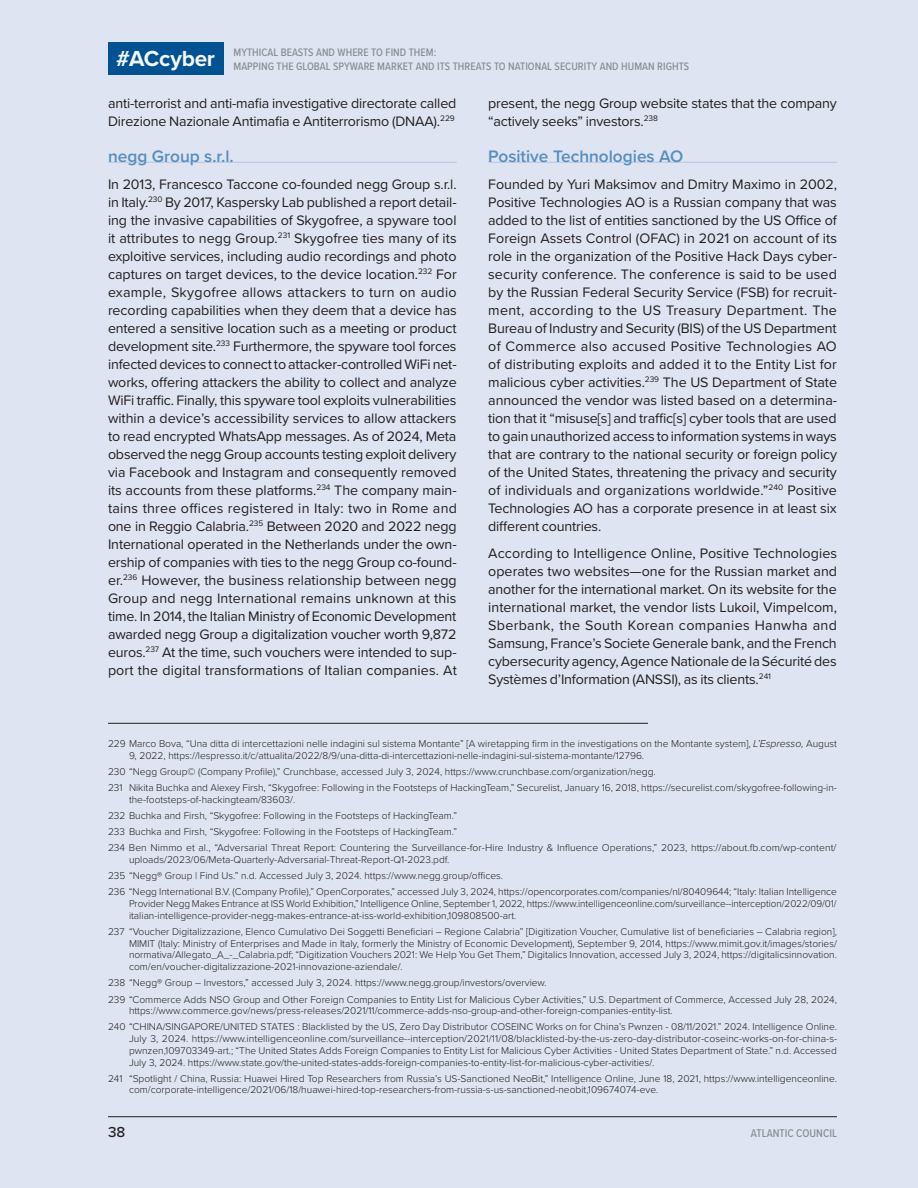
<style>
.page{position:relative;width:918px;height:1188px;background:#dee4f1}
.page>*{position:absolute;margin:0;border:0;box-sizing:border-box;transform-origin:0 0}
.head_4{font:600 17.25px "Proxima Nova";color:#568ebd}
.t1{font:500 15px "Proxima Nova";color:#231f20}
.text__Proxima_MAIN_body_text{font:14.25px/18px "Proxima Nova";letter-spacing:-.01em;color:#231f20;text-align:justify}
.t2{font:500 11.7px "Proxima Nova Cond";color:#8f9194}
.t3{font:500 11.25px/13.5px "Proxima Nova Cond";letter-spacing:.005em;color:#8f9194}
.Proxima_footnote{font:300 10.2px/11.7px "Proxima Nova";color:#231f20}
.s1{font-style:italic;font-size:10.5px}
</style>
<div class="page">
<hr style="left:108px;top:162px;width:349px;height:1px;background:#bac4e3">
<hr style="left:108px;top:723px;width:540px;height:1px;background:#231f20">
<hr style="left:488px;top:162px;width:349px;height:1px;background:#bac4e3">
<p class="t3" style="left:116px;top:45px;width:574px;text-indent:117px">MYTHICAL BEASTS AND WHERE TO FIND THEM:<br><sup>#ACcyber</sup> MAPPING THE GLOBAL SPYWARE MARKET AND ITS THREATS TO NATIONAL SECURITY AND HUMAN RIGHTS</p>
<p class="text__Proxima_MAIN_body_text" style="left:108px;top:94px;width:350px">anti-terrorist and anti-mafia investigative directorate called<br>Direzione Nazionale Antimafia e Antiterrorismo (DNAA).<sup>229</sup></p>
<p class="head_4" style="left:108px;top:143px;width:127px">negg Group s.r.l.</p>
<p class="text__Proxima_MAIN_body_text" style="left:108px;top:175px;width:350px">In 2013, Francesco Taccone co-founded negg Group s.r.l. in Italy.<sup>230</sup> By 2017, Kaspersky Lab published a report detail&shy;ing the invasive capabilities of Skygofree, a spyware tool it attributes to negg Group.<sup>231</sup> Skygofree ties many of its exploitive services, including audio recordings and photo captures on target devices, to the device location.<sup>232</sup> For example, Skygofree allows attackers to turn on audio recording capabilities when they deem that a device has entered a sensitive location such as a meeting or product development site.<sup>233</sup> Furthermore, the spyware tool forces infected devices to connect to attacker-controlled WiFi net&shy;works, offering attackers the ability to collect and analyze WiFi traffic. Finally, this spyware tool exploits vulnerabilities within a device’s accessibility services to allow attackers to read encrypted WhatsApp messages. As of 2024, Meta observed the negg Group accounts testing exploit delivery via Facebook and Instagram and consequently removed its accounts from these platforms.<sup>234</sup> The company main&shy;tains three offices registered in Italy: two in Rome and one in Reggio Calabria.<sup>235</sup> Between 2020 and 2022 negg International operated in the Netherlands under the own&shy;ership of companies with ties to the negg Group co-found&shy;er.<sup>236</sup> However, the business relationship between negg Group and negg International remains unknown at this time. In 2014, the Italian Ministry of Economic Development awarded negg Group a digitalization voucher worth 9,872 euros.<sup>237</sup> At the time, such vouchers were intended to sup&shy;port the digital transformations of Italian companies. At</p>
<p class="text__Proxima_MAIN_body_text" style="left:488px;top:94px;width:350px">present, the negg Group website states that the company “actively seeks” investors.<sup>238</sup></p>
<p class="head_4" style="left:488px;top:143px;width:197px">Positive Technologies AO</p>
<p class="text__Proxima_MAIN_body_text" style="left:488px;top:175px;width:350px">Founded by Yuri Maksimov and Dmitry Maximo in 2002, Positive Technologies AO is a Russian company that was added to the list of entities sanctioned by the US Office of Foreign Assets Control (OFAC) in 2021 on account of its role in the organization of the Positive Hack Days cyber&shy;security conference. The conference is said to be used by the Russian Federal Security Service (FSB) for recruit&shy;ment, according to the US Treasury Department. The Bureau of Industry and Security (BIS) of the US Department of Commerce also accused Positive Technologies AO of distributing exploits and added it to the Entity List for malicious cyber activities.<sup>239</sup> The US Department of State announced the vendor was listed based on a determina&shy;tion that it “misuse[s] and traffic[s] cyber tools that are used to gain unauthorized access to information systems in ways that are contrary to the national security or foreign policy of the United States, threatening the privacy and security of individuals and organizations worldwide.”<sup>240</sup> Positive Technologies AO has a corporate presence in at least six different countries.</p>
<p class="text__Proxima_MAIN_body_text" style="left:488px;top:544px;width:350px">According to Intelligence Online, Positive Technologies operates two websites—one for the Russian market and another for the international market. On its website for the international market, the vendor lists Lukoil, Vimpelcom, Sberbank, the South Korean companies Hanwha and Samsung, France’s Societe Generale bank, and the French cybersecurity agency, Agence Nationale de la Sécurité des Systèmes d’Information (ANSSI), as its clients.<sup>241</sup></p>
<p class="Proxima_footnote" style="left:129px;top:737px;width:709px;text-indent:-21px">229 Marco Bova, “Una ditta di intercettazioni nelle indagini sul sistema Montante” [A wiretapping firm in the investigations on the Montante system], <span class="s1">L’Espresso,</span> August<br>9, 2022, https://lespresso.it/c/attualita/2022/8/9/una-ditta-di-intercettazioni-nelle-indagini-sul-sistema-montante/12796.</p>
<p class="Proxima_footnote" style="left:108px;top:765px;width:549px">230 “Negg Group© (Company Profile),” Crunchbase, accessed July 3, 2024, https://www.crunchbase.com/organization/negg.</p>
<p class="Proxima_footnote" style="left:129px;top:781px;width:710px;text-indent:-21px">231 Nikita Buchka and Alexey Firsh, “Skygofree: Following in the Footsteps of HackingTeam,” Securelist, January 16, 2018, https://securelist.com/skygofree-following-in&shy;the-footsteps-of-hackingteam/83603/.</p>
<p class="Proxima_footnote" style="left:108px;top:809px;width:351px">232 Buchka and Firsh, “Skygofree: Following in the Footsteps of HackingTeam.”</p>
<p class="Proxima_footnote" style="left:108px;top:825px;width:351px">233 Buchka and Firsh, “Skygofree: Following in the Footsteps of HackingTeam.”</p>
<p class="Proxima_footnote" style="left:129px;top:842px;width:709px;text-indent:-21px">234 Ben Nimmo et al., “Adversarial Threat Report: Countering the Surveillance-for-Hire Industry &amp; Influence Operations,” 2023, https://about.fb.com/wp-content/ uploads/2023/06/Meta-Quarterly-Adversarial-Threat-Report-Q1-2023.pdf.</p>
<p class="Proxima_footnote" style="left:108px;top:869px;width:397px">235 “Negg® Group | Find Us.” n.d. Accessed July 3, 2024. https://www.negg.group/offices.</p>
<p class="Proxima_footnote" style="left:129px;top:886px;width:710px;text-align:justify;text-indent:-21px">236 “Negg International B.V. (Company Profile),” OpenCorporates,” accessed July 3, 2024, https://opencorporates.com/companies/nl/80409644; “Italy: Italian Intelligence Provider Negg Makes Entrance at ISS World Exhibition,” Intelligence Online, September 1, 2022, https://www.intelligenceonline.com/surveillance--interception/2022/09/01/ italian-intelligence-provider-negg-makes-entrance-at-iss-world-exhibition,109808500-art.</p>
<p class="Proxima_footnote" style="left:129px;top:925px;width:710px;text-align:justify;text-indent:-21px">237 “Voucher Digitalizzazione, Elenco Cumulativo Dei Soggetti Beneficiari – Regione Calabria” [Digitization Voucher, Cumulative list of beneficiaries – Calabria region], MIMIT (Italy: Ministry of Enterprises and Made in Italy, formerly the Ministry of Economic Development), September 9, 2014, https://www.mimit.gov.it/images/stories/ normativa/Allegato_A_-_Calabria.pdf; “Digitization Vouchers 2021: We Help You Get Them,” Digitalics Innovation, accessed July 3, 2024, https://digitalicsinnovation. com/en/voucher-digitalizzazione-2021-innovazione-aziendale/.</p>
<p class="Proxima_footnote" style="left:108px;top:977px;width:440px">238 “Negg® Group – Investors,” accessed July 3, 2024. https://www.negg.group/investors/overview.</p>
<p class="Proxima_footnote" style="left:129px;top:993px;width:710px;text-indent:-21px">239 “Commerce Adds NSO Group and Other Foreign Companies to Entity List for Malicious Cyber Activities,” U.S. Department of Commerce, Accessed July 28, 2024, https://www.commerce.gov/news/press-releases/2021/11/commerce-adds-nso-group-and-other-foreign-companies-entity-list.</p>
<p class="Proxima_footnote" style="left:129px;top:1021px;width:710px;text-align:justify;text-indent:-21px">240 “CHINA/SINGAPORE/UNITED STATES : Blacklisted by the US, Zero Day Distributor COSEINC Works on for China’s Pwnzen - 08/11/2021.” 2024. Intelligence Online.<br>July 3, 2024. https://www.intelligenceonline.com/surveillance--interception/2021/11/08/blacklisted-by-the-us-zero-day-distributor-coseinc-works-on-for-china-s&shy;pwnzen,109703349-art.; “The United States Adds Foreign Companies to Entity List for Malicious Cyber Activities - United States Department of State.” n.d. Accessed July 3, 2024. https://www.state.gov/the-united-states-adds-foreign-companies-to-entity-list-for-malicious-cyber-activities/.</p>
<p class="Proxima_footnote" style="left:129px;top:1072px;width:710px;text-indent:-21px">241 “Spotlight / China, Russia: Huawei Hired Top Researchers from Russia’s US-Sanctioned NeoBit,” Intelligence Online, June 18, 2021, https://www.intelligenceonline. com/corporate-intelligence/2021/06/18/huawei-hired-top-researchers-from-russia-s-us-sanctioned-neobit,109674074-eve.</p>
<h2 class="t1" style="left:108px;top:1121px;width:19px">38</h2>
<p class="t2" style="left:751px;top:1125px;width:88px">ATLANTIC COUNCIL</p>
</div>
